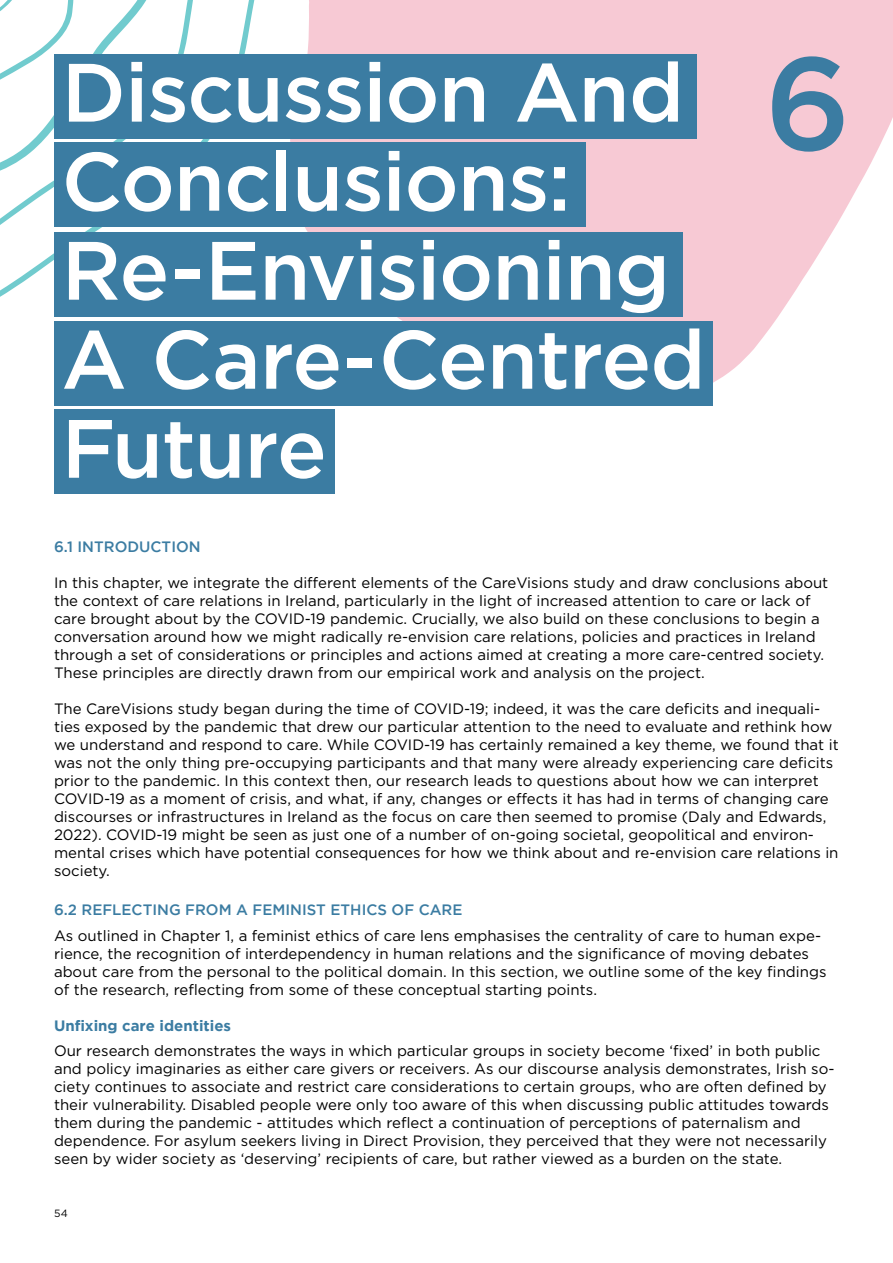
<style>
.page{position:relative;width:893px;height:1263px;background:#fff}
.page>*{position:absolute;margin:0;border:0;box-sizing:border-box;transform-origin:0 0}
.t1{font:500 131.55px "Gotham";color:#3b7ca2}
.t2{font:500 82.5px/88.9px "Gotham";letter-spacing:-.015em;color:#fff}
.t3{font:15px/18px "Gotham";color:#000}
.t4{font:500 15px "Gotham";color:#3b7ca2}
.t5{font:700 15px "Gotham";color:#3b7ca2}
.t6{font:10.5px "Gotham";color:#000}
</style>
<div class="page">
<svg style="left:288px;top:0;width:605px;height:383px;fill:#f7c9d4"></svg>
<svg style="left:0;top:0;width:265px;height:297px"></svg>
<svg style="left:0;top:0;width:205px;height:258px"></svg>
<svg style="left:0;top:0;width:157px;height:185px"></svg>
<div style="left:54px;top:54px;width:643px;height:84px;background:#3b7ca2"></div>
<div style="left:54px;top:142px;width:531px;height:85px;background:#3b7ca2"></div>
<div style="left:54px;top:409px;width:281px;height:84px;background:#3b7ca2"></div>
<div style="left:54px;top:321px;width:659px;height:85px;background:#3b7ca2"></div>
<div style="left:54px;top:232px;width:628px;height:85px;background:#3b7ca2"></div>
<h2 class="t2" style="left:62px;top:46px;width:645px">Discussion And<br>Conclusions:<br>Re-Envisioning<br>A Care-Centred<br>Future</h2>
<h1 class="t1" style="left:765px;top:29px;width:88px">6</h1>
<p class="t4" style="left:54px;top:538px;width:148px">6.1 INTRODUCTION</p>
<p class="t3" style="left:54px;top:573px;width:776px">In this chapter, we integrate the different elements of the CareVisions study and draw conclusions about the context of care relations in Ireland, particularly in the light of increased attention to care or lack of care brought about by the COVID-19 pandemic. Crucially, we also build on these conclusions to begin a conversation around how we might radically re-envision care relations, policies and practices in Ireland through a set of considerations or principles and actions aimed at creating a more care-centred society.<br>These principles are directly drawn from our empirical work and analysis on the project.</p>
<p class="t3" style="left:54px;top:699px;width:786px">The CareVisions study began during the time of COVID-19; indeed, it was the care deficits and inequali&shy;ties exposed by the pandemic that drew our particular attention to the need to evaluate and rethink how we understand and respond to care. While COVID-19 has certainly remained a key theme, we found that it was not the only thing pre-occupying participants and that many were already experiencing care deficits prior to the pandemic. In this context then, our research leads to questions about how we can interpret COVID-19 as a moment of crisis, and what, if any, changes or effects it has had in terms of changing care discourses or infrastructures in Ireland as the focus on care then seemed to promise (Daly and Edwards, 2022). COVID-19 might be seen as just one of a number of on-going societal, geopolitical and environ&shy;mental crises which have potential consequences for how we think about and re-envision care relations in society.</p>
<p class="t4" style="left:54px;top:901px;width:410px">6.2 REFLECTING FROM A FEMINIST ETHICS OF CARE</p>
<p class="t3" style="left:54px;top:926px;width:774px">As outlined in Chapter 1, a feminist ethics of care lens emphasises the centrality of care to human expe&shy;rience, the recognition of interdependency in human relations and the significance of moving debates about care from the personal to the political domain. In this section, we outline some of the key findings of the research, reflecting from some of these conceptual starting points.</p>
<p class="t5" style="left:54px;top:1017px;width:179px">Unfixing care identities</p>
<p class="t3" style="left:54px;top:1042px;width:782px">Our research demonstrates the ways in which particular groups in society become ‘fixed’ in both public and policy imaginaries as either care givers or receivers. As our discourse analysis demonstrates, Irish so&shy;ciety continues to associate and restrict care considerations to certain groups, who are often defined by their vulnerability. Disabled people were only too aware of this when discussing public attitudes towards them during the pandemic - attitudes which reflect a continuation of perceptions of paternalism and dependence. For asylum seekers living in Direct Provision, they perceived that they were not necessarily seen by wider society as ‘deserving’ recipients of care, but rather viewed as a burden on the state.</p>
<p class="t6" style="left:54px;top:1206px;width:15px">54</p>
</div>
